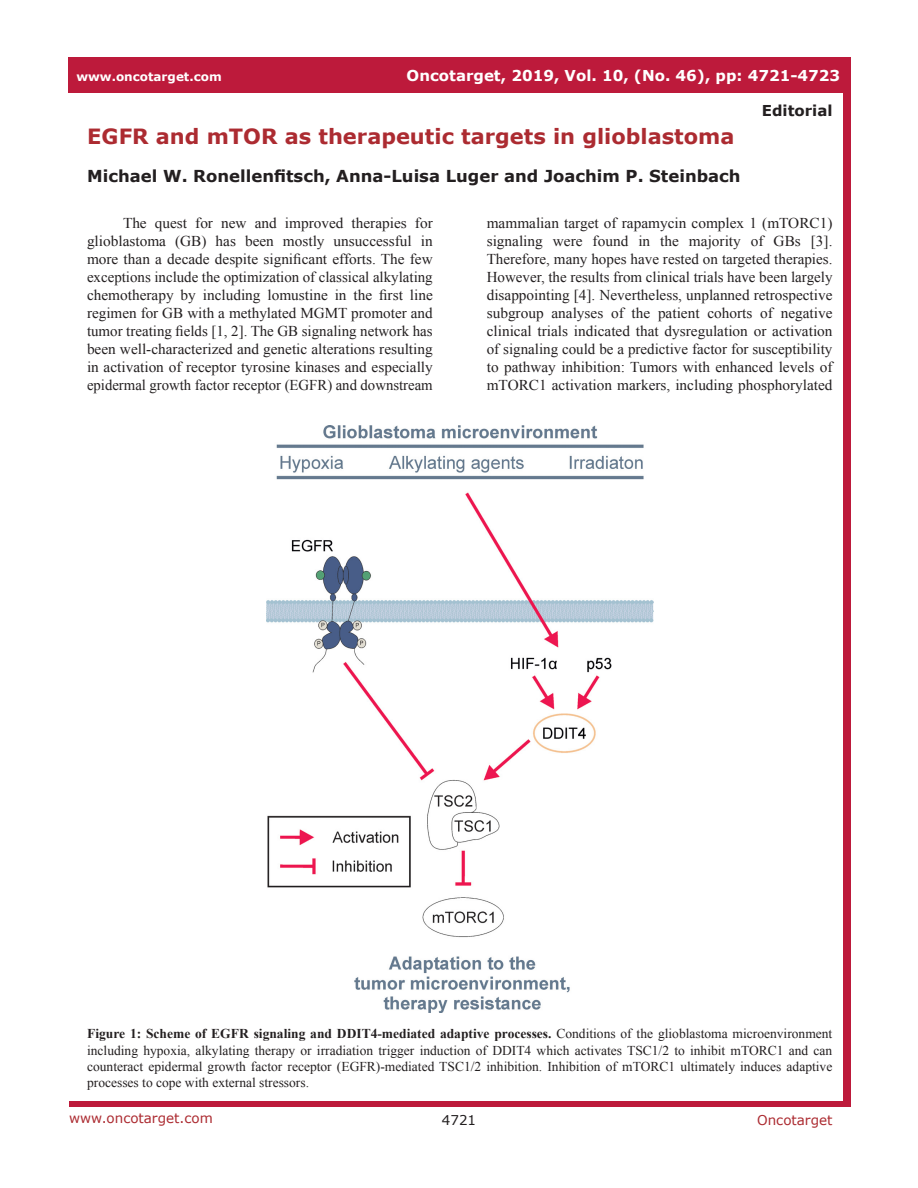
<style>
.page{position:relative;width:918px;height:1188px;background:#fff}
.page>*{position:absolute;margin:0;border:0;box-sizing:border-box;transform-origin:0 0}
.t1{font:700 21px "Verdana";color:#ac2b31}
.Authors{font:700 16.5px "Verdana";color:#231f20}
.BodyTextEditorial{font:15px/18px "Times New Roman";color:#231f20;text-align:justify}
.t2{font:700 15px "Verdana";color:#fff}
.t3{font:700 15px "Verdana";color:#231f20}
.Figuretrx{font:13.5px/16.2px "Times New Roman";color:#231f20;text-align:justify}
.t4{font:13.5px "Verdana";color:#ac2b31}
.t5{font:13.5px "Verdana";color:#231f20}
.t6{font:700 12px "Verdana";color:#fff}
.s1{font-weight:700}
</style>
<div class="page">
<div style="left:69px;top:57px;width:781px;height:36px;background:#bd1a3b"></div>
<img style="left:266px;top:426px;width:387px;height:586px">
<p class="t6" style="left:76px;top:68px;width:147px">www.oncotarget.com</p>
<p class="t2" style="left:407px;top:65px;width:435px">Oncotarget, 2019, Vol. 10, (No. 46), pp: 4721-4723</p>
<p class="t3" style="left:762px;top:100px;width:72px">Editorial</p>
<p class="t1" style="left:87px;top:122px;width:649px">EGFR and mTOR as therapeutic targets in glioblastoma</p>
<p class="Authors" style="left:87px;top:164px;width:655px">Michael W. Ronellenfitsch, Anna-Luisa Luger and Joachim P. Steinbach</p>
<p class="BodyTextEditorial" style="left:87px;top:213px;width:347px;text-indent:36px">The quest for new and improved therapies for glioblastoma (GB) has been mostly unsuccessful in more than a decade despite significant efforts. The few exceptions include the optimization of classical alkylating chemotherapy by including lomustine in the first line regimen for GB with a methylated MGMT promoter and tumor treating fields [1, 2]. The GB signaling network has been well-characterized and genetic alterations resulting in activation of receptor tyrosine kinases and especially epidermal growth factor receptor (EGFR) and downstream</p>
<p class="BodyTextEditorial" style="left:487px;top:213px;width:347px">mammalian target of rapamycin complex 1 (mTORC1) signaling were found in the majority of GBs [3].<br>Therefore, many hopes have rested on targeted therapies.<br>However, the results from clinical trials have been largely disappointing [4]. Nevertheless, unplanned retrospective subgroup analyses of the patient cohorts of negative clinical trials indicated that dysregulation or activation of signaling could be a predictive factor for susceptibility to pathway inhibition: Tumors with enhanced levels of mTORC1 activation markers, including phosphorylated</p>
<p class="Figuretrx" style="left:87px;top:1026px;width:747px"><span class="s1">Figure 1: Scheme of EGFR signaling and DDIT4-mediated adaptive processes.</span> Conditions of the glioblastoma microenvironment including hypoxia, alkylating therapy or irradiation trigger induction of DDIT4 which activates TSC1/2 to inhibit mTORC1 and can counteract epidermal growth factor receptor (EGFR)-mediated TSC1/2 inhibition. Inhibition of mTORC1 ultimately induces adaptive processes to cope with external stressors.</p>
<p class="t4" style="left:69px;top:1109px;width:145px">www.oncotarget.com</p>
<p class="t5" style="left:442px;top:1111px;width:36px">4721</p>
<p class="t4" style="left:757px;top:1111px;width:77px">Oncotarget</p>
</div>
